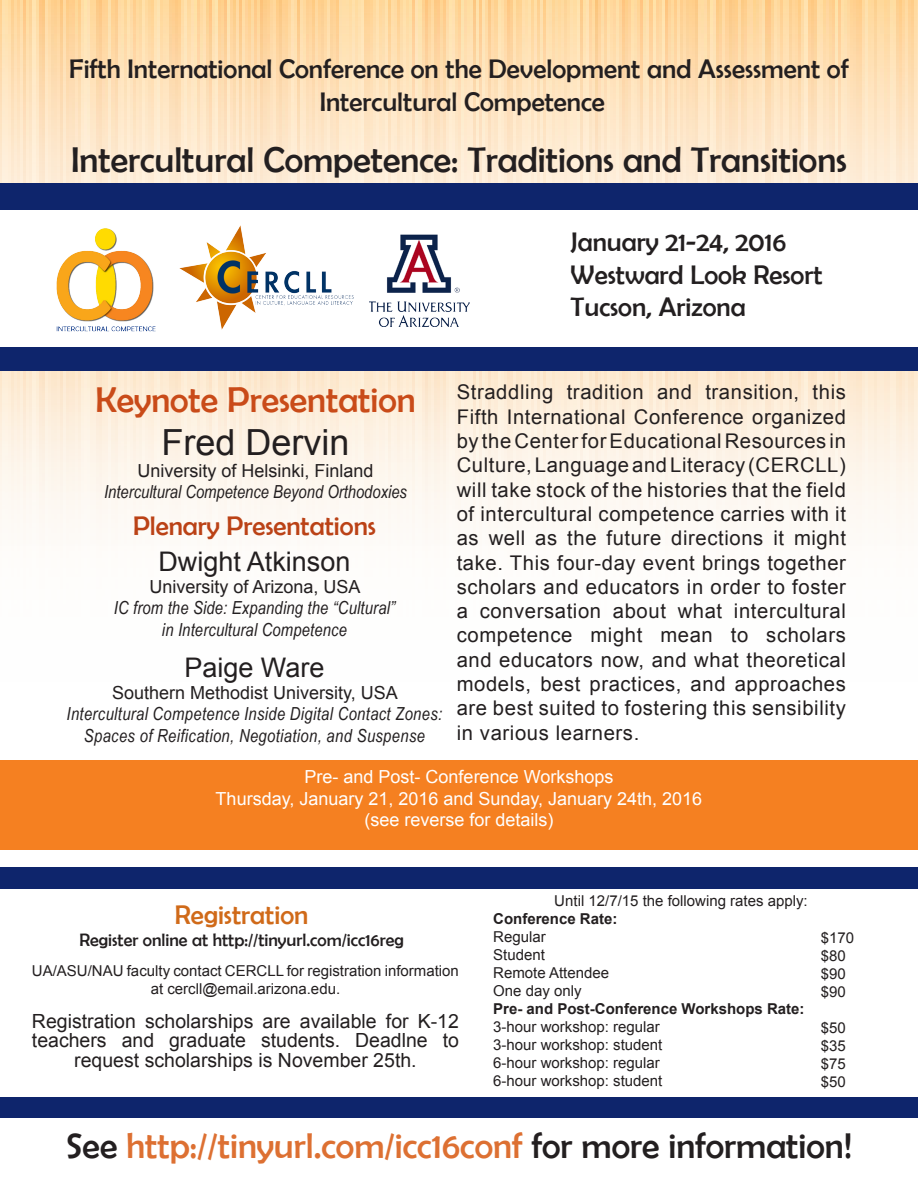
<style>
.page{position:relative;width:918px;height:1188px;background:#fff}
.page>*{position:absolute;margin:0;border:0;box-sizing:border-box;transform-origin:0 0}
.t1{font:36px "Berlin Sans FB";color:#dd7032}
.t2{font:36px "Berlin Sans FB";color:#231f20}
.t3{font:36px "Berlin Sans FB";color:#c94b19}
.t4{font:36px "Arial";color:#231f20}
.t5{font:27px "Berlin Sans FB";color:#231f20}
.t6{font:27px "Arial";color:#231f20}
.t7{font:27px "Berlin Sans FB";color:#bb4216}
.t8{font:27px "Berlin Sans FB";color:#d06a19}
.t9{font:20.25px/24.3px "Arial";letter-spacing:.03em;color:#231f20;text-align:justify}
.t10{font:19.5px/19.5px "Arial";color:#231f20;text-align:center}
.t11{font:italic 18px/21.6px "Arial Narrow";letter-spacing:.01em;color:#231f20;text-align:center}
.t12{font:18px "Arial";color:#fff}
.t13{font:18px "Arial";color:#231f20}
.t14{font:18px "Berlin Sans FB";color:#231f20}
.t15{font:15px/18px "Arial";color:#231f20;text-align:center}
.t16{font:700 15px "Arial";color:#231f20}
.s1{color:#231f20}
</style>
<div class="page">
<div style="left:0;top:868px;width:918px;height:250px;background:#0e256c"></div>
<div style="left:0;top:889px;width:918px;height:207px;background:#fff"></div>
<div style="left:0;top:760px;width:918px;height:90px;background:#f58021"></div>
<img style="left:0;top:0;width:918px;height:533px">
<div style="left:0;top:184px;width:918px;height:187px;background:#0e256c"></div>
<div style="left:0;top:211px;width:918px;height:136px;background:#fff"></div>
<img style="left:56px;top:228px;width:100px;height:104px">
<img style="left:179px;top:226px;width:175px;height:104px">
<img style="left:369px;top:234px;width:101px;height:93px">
<p class="t5" style="left:69px;top:54px;width:781px">Fifth International Conference on the Development and Assessment of</p>
<p class="t5" style="left:320px;top:86px;width:287px">Intercultural Competence</p>
<p class="t2" style="left:71px;top:140px;width:777px">Intercultural Competence: Traditions and Transitions</p>
<p class="t5" style="left:571px;top:227px;width:217px">January 21-24, 2016</p>
<p class="t5" style="left:571px;top:259px;width:254px">Westward Look Resort</p>
<p class="t5" style="left:571px;top:292px;width:177px">Tucson, Arizona</p>
<p class="t9" style="left:457px;top:380px;width:391px">Straddling tradition and transition, this Fifth International Conference organized by the Center for Educational Resources in Culture, Language and Literacy (CERCLL) will take stock of the histories that the field of intercultural competence carries with it as well as the future directions it might take. This four-day event brings together scholars and educators in order to foster a conversation about what intercultural competence might mean to scholars and educators now, and what theoretical models, best practices, and approaches are best suited to fostering this sensibility in various learners.</p>
<p class="t12" style="left:305px;top:765px;width:310px">Pre- and Post- Conference Workshops</p>
<p class="t12" style="left:216px;top:787px;width:488px">Thursday, January 21, 2016 and Sunday, January 24th, 2016</p>
<p class="t12" style="left:364px;top:808px;width:191px">(see reverse for details)</p>
<p class="t3" style="left:95px;top:380px;width:322px">Keynote Presentation</p>
<p class="t4" style="left:162px;top:419px;width:190px">Fred Dervin</p>
<p class="t13" style="left:138px;top:459px;width:238px">University of Helsinki, Finland</p>
<p class="t11" style="left:104px;top:481px;width:304px">Intercultural Competence Beyond Orthodoxies</p>
<p class="t7" style="left:133px;top:511px;width:244px">Plenary Presentations</p>
<p class="t6" style="left:158px;top:544px;width:194px">Dwight Atkinson</p>
<p class="t13" style="left:149px;top:574px;width:213px">University of Arizona, USA</p>
<p class="t11" style="left:114px;top:597px;width:283px">IC from the Side: Expanding the “Cultural”</p>
<p class="t11" style="left:162px;top:618px;width:187px">in Intercultural Competence</p>
<p class="t6" style="left:184px;top:650px;width:142px">Paige Ware</p>
<p class="t13" style="left:112px;top:681px;width:287px">Southern Methodist University, USA</p>
<p class="t11" style="left:67px;top:703px;width:377px">Intercultural Competence Inside Digital Contact Zones:<br>Spaces of Reification, Negotiation, and Suspense</p>
<p class="t15" style="left:554px;top:892px;width:255px">Until 12/7/15 the following rates apply:</p>
<p class="t16" style="left:493px;top:909px;width:126px">Conference Rate:</p>
<p class="t15" style="left:493px;top:928px;width:54px">Regular</p>
<p class="t15" style="left:493px;top:946px;width:53px">Student</p>
<p class="t15" style="left:493px;top:964px;width:117px">Remote Attendee</p>
<p class="t15" style="left:493px;top:982px;width:90px">One day only</p>
<p class="t16" style="left:493px;top:999px;width:313px">Pre- and Post-Conference Workshops Rate:</p>
<p class="t15" style="left:493px;top:1018px;width:168px">3-hour workshop: regular</p>
<p class="t15" style="left:493px;top:1036px;width:171px">3-hour workshop: student</p>
<p class="t15" style="left:493px;top:1054px;width:168px">6-hour workshop: regular</p>
<p class="t15" style="left:493px;top:1072px;width:171px">6-hour workshop: student</p>
<p class="t8" style="left:175px;top:900px;width:135px">Registration</p>
<p class="t14" style="left:80px;top:930px;width:326px">Register online at http://tinyurl.com/icc16reg</p>
<p class="t15" style="left:821px;top:928px;width:35px">$170</p>
<p class="t15" style="left:821px;top:946px;width:27px">$80</p>
<p class="t15" style="left:821px;top:964px;width:27px">$90</p>
<p class="t15" style="left:821px;top:982px;width:27px">$90</p>
<p class="t15" style="left:821px;top:1018px;width:27px">$50</p>
<p class="t15" style="left:821px;top:1036px;width:27px">$35</p>
<p class="t15" style="left:821px;top:1054px;width:27px">$75</p>
<p class="t15" style="left:821px;top:1072px;width:27px">$50</p>
<p class="t15" style="left:32px;top:962px;width:429px">UA/ASU/NAU faculty contact CERCLL for registration information at cercll@email.arizona.edu.</p>
<p class="t10" style="left:32px;top:1011px;width:429px">Registration scholarships are available for K-12 teachers and graduate students. Deadlne to request scholarships is November 25th.</p>
<p class="t1" style="left:66px;top:1126px;width:788px"><span class="s1">See</span> http://tinyurl.com/icc16conf <span class="s1">for more information!</span></p>
</div>
